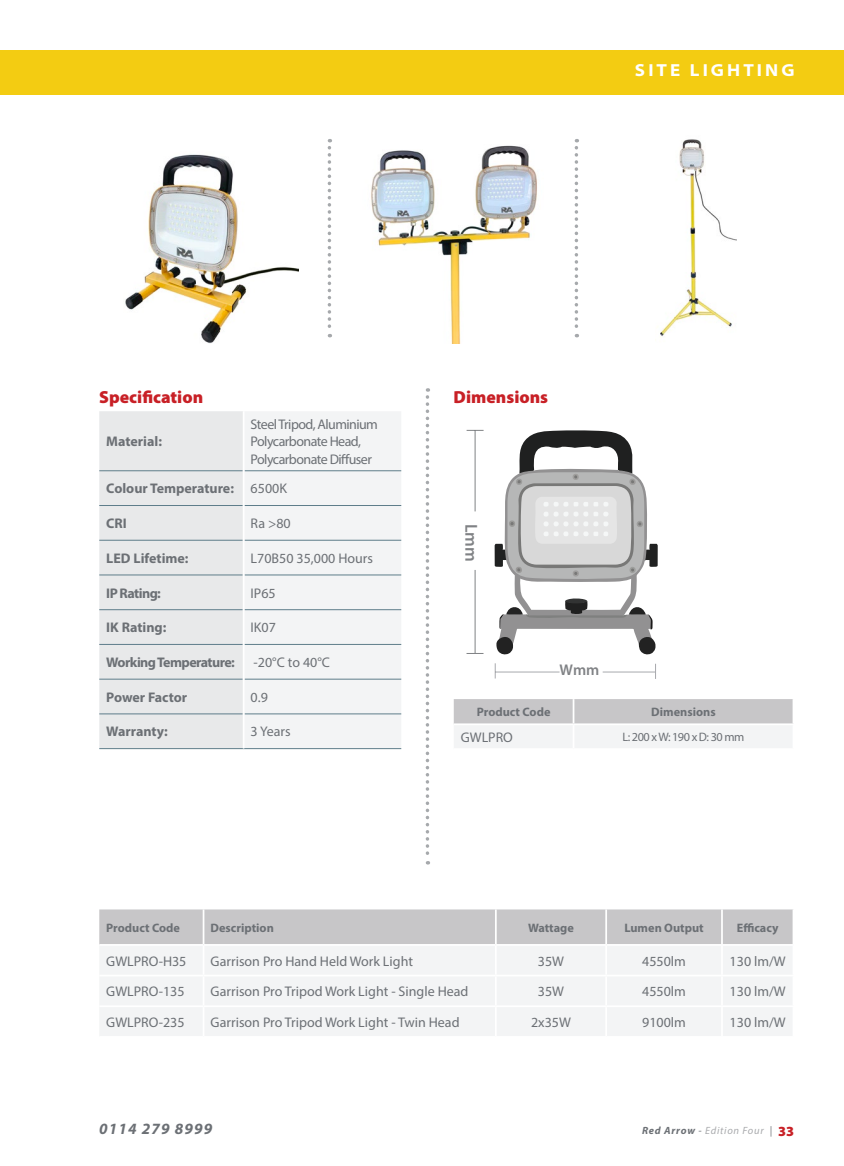
<style>
.page{position:relative;width:844px;height:1166px;background:#fff}
.page>*{position:absolute;margin:0;border:0;box-sizing:border-box;transform-origin:0 0}
.t1{font:900 17.5px "Myriad Pro";color:#c82026}
.t2{font:700 semi-expanded 17.5px "Myriad Pro";letter-spacing:.175em;color:#fff}
.t3{font:600 17.32px "Myriad Pro";color:#808285}
.t4{font:italic 700 15.75px "Myriad Pro";letter-spacing:.07em;color:#6c7075}
.t5{font:600 15.58px "Myriad Pro";color:#808285}
.t6{font:14px "Myriad Pro";color:#6c7075}
.t7{font:700 14px "Myriad Pro";letter-spacing:-.005em;color:#6c7075}
.t8{font:14px/17.5px "Myriad Pro";letter-spacing:-.04em;color:#6c7075}
.t9{font:700 14px "Myriad Pro";letter-spacing:-.04em;color:#6c7075}
.t10{font:700 12.25px "Myriad Pro";color:#6c7075}
.t11{font:12.25px "Myriad Pro";letter-spacing:-.04em;color:#6c7075}
.t12{font:italic 10.5px "Myriad Pro";letter-spacing:.07em;color:#a9aaad}
.s1{font-weight:400}
.s2{font-weight:700;color:#6c7075}
.s3{color:#6c7075}
.s4{font-weight:900;font-style:normal;font-size:14px;color:#c82026}
</style>
<div class="page">
<div style="left:0;top:50px;width:843px;height:44px;background:#f3cc12"></div>
<svg style="left:99px;top:909px;width:694px;height:127px"></svg>
<hr style="left:792px;top:1007px;width:2px;height:29px;background:#fff">
<svg style="left:425px;top:388px;width:4px;height:476px"></svg>
<div style="left:99px;top:411px;width:144px;height:337px;background:#e8e9ea"></div>
<div style="left:244px;top:412px;width:157px;height:336px;background:#f3f4f5"></div>
<hr style="left:99px;top:470px;width:144px;height:1px;background:#5e7d8a">
<hr style="left:244px;top:470px;width:157px;height:1px;background:#5e7d8a">
<hr style="left:99px;top:505px;width:144px;height:1px;background:#5e7d8a">
<hr style="left:244px;top:505px;width:157px;height:1px;background:#5e7d8a">
<hr style="left:99px;top:540px;width:144px;height:1px;background:#5e7d8a">
<hr style="left:244px;top:540px;width:157px;height:1px;background:#5e7d8a">
<hr style="left:99px;top:575px;width:144px;height:1px;background:#5e7d8a">
<hr style="left:244px;top:575px;width:157px;height:1px;background:#5e7d8a">
<hr style="left:99px;top:609px;width:144px;height:1px;background:#5e7d8a">
<hr style="left:244px;top:609px;width:157px;height:1px;background:#5e7d8a">
<hr style="left:99px;top:644px;width:144px;height:1px;background:#5e7d8a">
<hr style="left:244px;top:644px;width:157px;height:1px;background:#5e7d8a">
<hr style="left:99px;top:679px;width:144px;height:1px;background:#5e7d8a">
<hr style="left:244px;top:679px;width:157px;height:1px;background:#5e7d8a">
<hr style="left:99px;top:713px;width:144px;height:1px;background:#5e7d8a">
<hr style="left:244px;top:713px;width:157px;height:1px;background:#5e7d8a">
<hr style="left:99px;top:748px;width:144px;height:1px;background:#5e7d8a">
<hr style="left:243px;top:748px;width:158px;height:1px;background:#5e7d8a">
<svg style="left:327px;top:148px;width:4px;height:189px"></svg>
<svg style="left:574px;top:148px;width:4px;height:189px"></svg>
<img style="left:125px;top:154px;width:174px;height:190px">
<img style="left:371px;top:145px;width:166px;height:198px">
<img style="left:660px;top:139px;width:76px;height:198px">
<hr style="left:495px;top:672px;width:64px;height:1px;background:#a8a9ad">
<hr style="left:602px;top:672px;width:53px;height:1px;background:#a8a9ad">
<svg style="left:495px;top:663px;width:1px;height:15px"></svg>
<svg style="left:655px;top:664px;width:1px;height:15px"></svg>
<hr style="left:474px;top:430px;width:1px;height:81px;background:#808285">
<hr style="left:474px;top:570px;width:1px;height:83px;background:#808285">
<svg style="left:466px;top:430px;width:17px;height:1px"></svg>
<svg style="left:466px;top:653px;width:17px;height:1px"></svg>
<svg style="left:494px;top:430px;width:163px;height:225px"></svg>
<svg style="left:453px;top:699px;width:339px;height:49px"></svg>
<hr style="left:572px;top:699px;width:2px;height:24px;background:#fff">
<hr style="left:453px;top:723px;width:120px;height:2px;background:#fff">
<hr style="left:573px;top:723px;width:221px;height:2px;background:#fff">
<hr style="left:572px;top:725px;width:2px;height:23px;background:#fff">
<p class="t2" style="left:634px;top:59px;width:161px">SITE LIGHTING</p>
<p class="t1" style="left:99px;top:385px;width:105px">Specification</p>
<p class="t7" style="left:106px;top:432px;width:57px">Material:</p>
<p class="t8" style="left:250px;top:415px;width:129px">Steel Tripod, Aluminium<br>Polycarbonate Head,<br>Polycarbonate Diffuser</p>
<p class="t7" style="left:106px;top:479px;width:182px">Colour Temperature: <span class="s1">6500K</span></p>
<p class="t7" style="left:106px;top:514px;width:22px">CRI</p>
<p class="t6" style="left:250px;top:515px;width:42px">Ra &gt;80</p>
<p class="t7" style="left:106px;top:549px;width:84px">LED Lifetime:</p>
<p class="t6" style="left:250px;top:549px;width:124px">L70B50 35,000 Hours</p>
<p class="t9" style="left:106px;top:584px;width:56px">IP Rating:</p>
<p class="t6" style="left:250px;top:584px;width:27px">IP65</p>
<p class="t7" style="left:106px;top:618px;width:62px">IK Rating:</p>
<p class="t6" style="left:250px;top:619px;width:27px">IK07</p>
<p class="t9" style="left:106px;top:653px;width:130px">Working Temperature:</p>
<p class="t6" style="left:253px;top:654px;width:78px">-20°C to 40°C</p>
<p class="t7" style="left:106px;top:688px;width:82px">Power Factor</p>
<p class="t6" style="left:250px;top:688px;width:19px">0.9</p>
<p class="t7" style="left:106px;top:722px;width:63px">Warranty:</p>
<p class="t6" style="left:250px;top:723px;width:41px">3 Years</p>
<p class="t1" style="left:453px;top:385px;width:96px">Dimensions</p>
<p class="t3" style="left:482px;top:524px;width:39px;rotate:90deg">Lmm</p>
<p class="t5" style="left:559px;top:660px;width:41px">Wmm</p>
<p class="t10" style="left:476px;top:704px;width:75px">Product Code</p>
<p class="t10" style="left:651px;top:704px;width:66px">Dimensions</p>
<p class="t6" style="left:460px;top:728px;width:54px">GWLPRO</p>
<p class="t11" style="left:622px;top:729px;width:123px">L: 200 x W: 190 x D: 30 mm</p>
<p class="t10" style="left:106px;top:919px;width:75px">Product Code</p>
<p class="t10" style="left:210px;top:919px;width:65px">Description</p>
<p class="t10" style="left:528px;top:919px;width:47px">Wattage</p>
<p class="t10" style="left:624px;top:919px;width:81px">Lumen Output</p>
<p class="t10" style="left:736px;top:919px;width:43px">Efficacy</p>
<p class="t6" style="left:106px;top:952px;width:82px">GWLPRO-H35</p>
<p class="t6" style="left:210px;top:952px;width:204px">Garrison Pro Hand Held Work Light</p>
<p class="t6" style="left:537px;top:952px;width:28px">35W</p>
<p class="t6" style="left:642px;top:952px;width:45px">4550lm</p>
<p class="t6" style="left:729px;top:952px;width:58px">130 lm/W</p>
<p class="t6" style="left:106px;top:983px;width:80px">GWLPRO-135</p>
<p class="t6" style="left:210px;top:983px;width:259px">Garrison Pro Tripod Work Light - Single Head</p>
<p class="t6" style="left:537px;top:983px;width:28px">35W</p>
<p class="t6" style="left:642px;top:983px;width:45px">4550lm</p>
<p class="t6" style="left:729px;top:983px;width:58px">130 lm/W</p>
<p class="t6" style="left:106px;top:1013px;width:80px">GWLPRO-235</p>
<p class="t6" style="left:210px;top:1013px;width:250px">Garrison Pro Tripod Work Light - Twin Head</p>
<p class="t6" style="left:531px;top:1013px;width:41px">2x35W</p>
<p class="t6" style="left:642px;top:1013px;width:45px">9100lm</p>
<p class="t6" style="left:729px;top:1013px;width:58px">130 lm/W</p>
<p class="t4" style="left:99px;top:1118px;width:114px">0114 279 8999</p>
<p class="t12" style="left:642px;top:1124px;width:153px"><span class="s2">Red Arrow</span> <span class="s3">-</span> Edition Four <span class="s3">|</span> <span class="s4">33</span></p>
</div>
